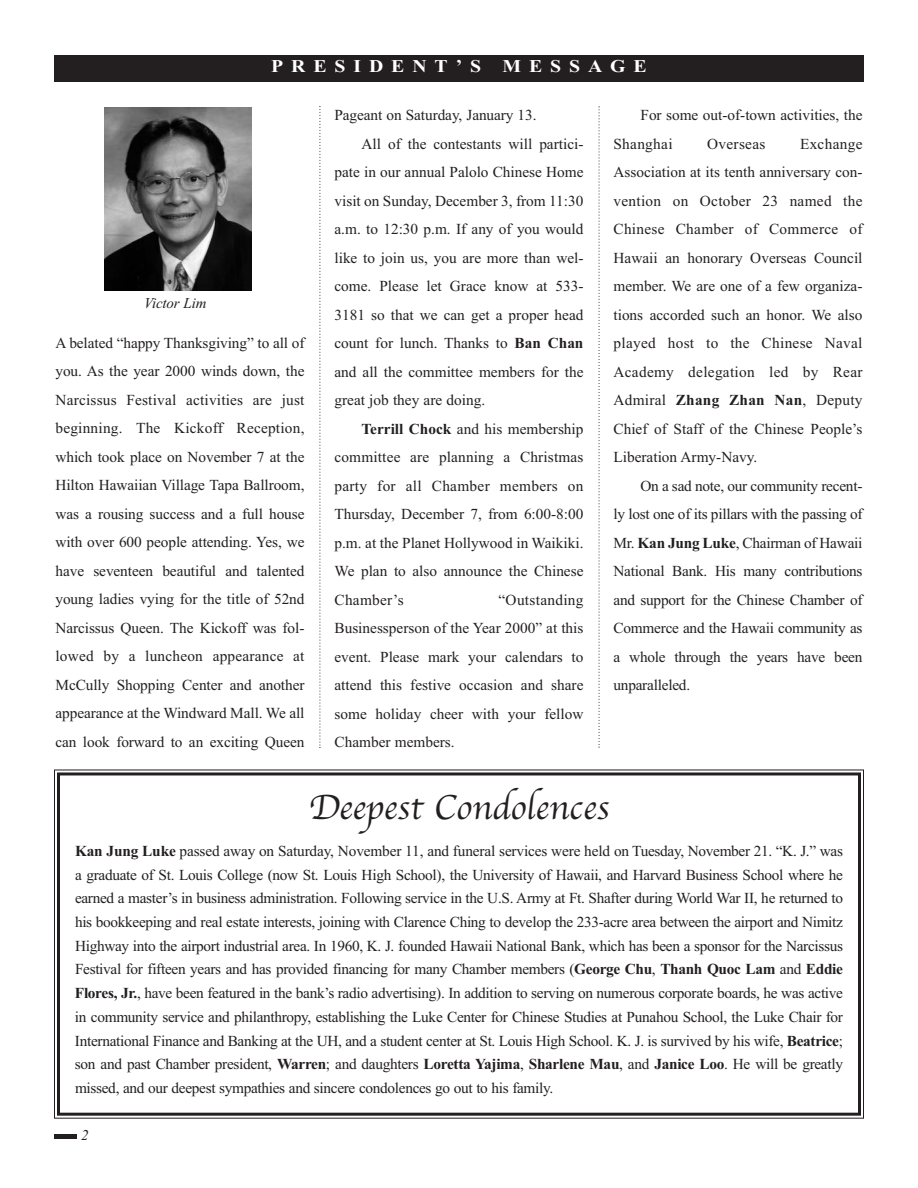
<style>
.page{position:relative;width:918px;height:1188px;background:#fff}
.page>*{position:absolute;margin:0;border:0;box-sizing:border-box;transform-origin:0 0}
.t1{font:36px "Apple Chancery";color:#231f20}
.t2{font:700 18px "Times New Roman";letter-spacing:.4em;color:#fff;scale:1.1 1}
.t3{font:15.3px/28.5px "Times New Roman";color:#231f20;text-align:justify}
.t4{font:15.3px "Times New Roman";letter-spacing:.02em;color:#231f20}
.t5{font:italic 15px "Times New Roman";letter-spacing:-.01em;color:#231f20}
.s1{font-weight:700}
</style>
<div class="page">
<div style="left:54px;top:55px;width:810px;height:27px;background:#231f20"></div>
<img style="left:105px;top:108px;width:146px;height:182px">
<div style="left:54px;top:1134px;width:22px;height:5px;background:#231f20"></div>
<svg style="left:319px;top:106px;width:1px;height:642px"></svg>
<svg style="left:598px;top:106px;width:2px;height:642px"></svg>
<div style="left:57px;top:772px;width:804px;height:344px;border:3px solid #231f20"></div>
<p class="t2" style="left:271px;top:60px;width:343px">PRESIDENT’S MESSAGE</p>
<p class="t5" style="left:144px;top:298px;width:64px">Victor Lim</p>
<p class="t3" style="left:56px;top:330px;width:251px">A belated “happy Thanksgiving” to all of you. As the year 2000 winds down, the Narcissus Festival activities are just beginning. The Kickoff Reception, which took place on November 7 at the Hilton Hawaiian Village Tapa Ballroom, was a rousing success and a full house with over 600 people attending. Yes, we have seventeen beautiful and talented young ladies vying for the title of 52nd Narcissus Queen. The Kickoff was fol&shy;lowed by a luncheon appearance at McCully Shopping Center and another appearance at the Windward Mall. We all can look forward to an exciting Queen</p>
<p class="t3" style="left:334px;top:102px;width:204px">Pageant on Saturday, January 13.</p>
<p class="t3" style="left:361px;top:131px;width:224px">All of the contestants will partici-</p>
<p class="t3" style="left:334px;top:159px;width:251px">pate in our annual Palolo Chinese Home</p>
<p class="t3" style="left:334px;top:188px;width:251px">visit on Sunday, December 3, from 11:30</p>
<p class="t3" style="left:334px;top:216px;width:251px">a.m. to 12:30 p.m. If any of you would</p>
<p class="t3" style="left:334px;top:245px;width:251px">like to join us, you are more than wel-</p>
<p class="t3" style="left:334px;top:273px;width:251px">come. Please let Grace know at 533-</p>
<p class="t3" style="left:334px;top:302px;width:251px">3181 so that we can get a proper head</p>
<p class="t3" style="left:334px;top:330px;width:250px">count for lunch. Thanks to <span class="s1">Ban Chan</span></p>
<p class="t3" style="left:334px;top:359px;width:251px">and all the committee members for the</p>
<p class="t3" style="left:334px;top:387px;width:152px">great job they are doing.</p>
<p class="t3" style="left:361px;top:416px;width:224px"><span class="s1">Terrill Chock</span> and his membership</p>
<p class="t3" style="left:335px;top:444px;width:251px">committee are planning a Christmas</p>
<p class="t4" style="left:335px;top:480px;width:251px">party for all Chamber members on</p>
<p class="t3" style="left:335px;top:501px;width:251px">Thursday, December 7, from 6:00-8:00</p>
<p class="t3" style="left:335px;top:530px;width:251px">p.m. at the Planet Hollywood in Waikiki.</p>
<p class="t3" style="left:335px;top:558px;width:251px">We plan to also announce the Chinese</p>
<p class="t4" style="left:335px;top:594px;width:71px">Chamber’s</p>
<p class="t3" style="left:335px;top:587px;width:251px;text-indent:164px">“Outstanding Businessperson of the Year 2000” at this event. Please mark your calendars to attend this festive occasion and share some holiday cheer with your fellow Chamber members.</p>
<p class="t3" style="left:614px;top:102px;width:251px;text-indent:27px">For some out-of-town activities, the<br>Shanghai</p>
<p class="t3" style="left:614px;top:131px;width:251px;text-indent:187px">Exchange Association at its tenth anniversary con&shy;vention on October 23 named the Chinese Chamber of Commerce of Hawaii an honorary Overseas Council member. We are one of a few organiza&shy;tions accorded such an honor. We also played host to the Chinese Naval Academy delegation led by Rear Admiral <span class="s1">Zhang Zhan Nan</span>, Deputy Chief of Staff of the Chinese People’s Liberation Army-Navy.</p>
<p class="t3" style="left:614px;top:473px;width:251px;text-indent:27px">On a sad note, our community recent&shy;ly lost one of its pillars with the passing of Mr. <span class="s1">Kan Jung Luke</span>, Chairman of Hawaii National Bank. His many contributions and support for the Chinese Chamber of Commerce and the Hawaii community as a whole through the years have been unparalleled.</p>
<p class="t4" style="left:707px;top:138px;width:60px">Overseas</p>
<h1 class="t1" style="left:309px;top:788px;width:302px">Deepest Condolences</h1>
<p class="t3" style="left:75px;top:840px;width:770px;line-height:23.7px"><span class="s1">Kan Jung Luke</span> passed away on Saturday, November 11, and funeral services were held on Tuesday, November 21. “K. J.” was a graduate of St. Louis College (now St. Louis High School), the University of Hawaii, and Harvard Business School where he earned a master’s in business administration. Following service in the U.S. Army at Ft. Shafter during World War II, he returned to his bookkeeping and real estate interests, joining with Clarence Ching to develop the 233-acre area between the airport and Nimitz Highway into the airport industrial area. In 1960, K. J. founded Hawaii National Bank, which has been a sponsor for the Narcissus Festival for fifteen years and has provided financing for many Chamber members (<span class="s1">George Chu</span>, <span class="s1">Thanh Quoc Lam</span> and <span class="s1">Eddie Flores, Jr.</span>, have been featured in the bank’s radio advertising). In addition to serving on numerous corporate boards, he was active in community service and philanthropy, establishing the Luke Center for Chinese Studies at Punahou School, the Luke Chair for International Finance and Banking at the UH, and a student center at St. Louis High School. K. J. is survived by his wife, <span class="s1">Beatrice</span>; son and past Chamber president, <span class="s1">Warren</span>; and daughters <span class="s1">Loretta Yajima</span>, <span class="s1">Sharlene Mau</span>, and <span class="s1">Janice Loo</span>. He will be greatly missed, and our deepest sympathies and sincere condolences go out to his family.</p>
<p class="t5" style="left:81px;top:1130px;width:9px">2</p>
</div>
